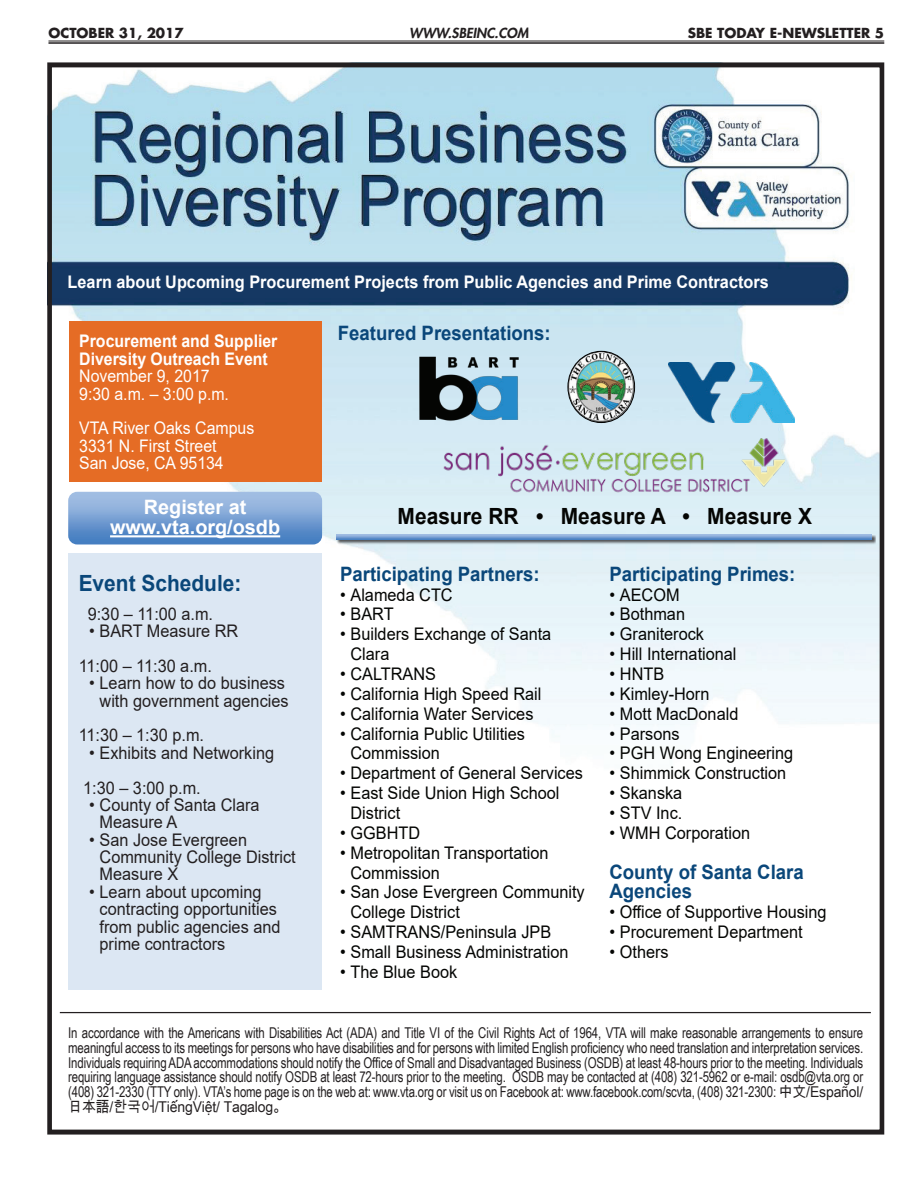
<style>
.page{position:relative;width:918px;height:1188px;background:#fff}
.page>*{position:absolute;margin:0;border:0;box-sizing:border-box;transform-origin:0 0}
.t1{font:700 22.35px "Arial";color:#040503;scale:.94 1}
.t2{font:700 22.35px "Arial";color:#0a477a;scale:.94 1}
.t3{font:700 19.8px/19.8px "Arial";color:#0a477a;scale:.94 1}
.t4{font:700 19.8px/19.8px "Arial";color:#fff;text-align:center}
.t5{font:17.4px/19.8px "Arial";color:#040503;scale:.94 1}
.t6{font:17.4px/17.4px "Arial";color:#231f20;scale:.94 1}
.t7{font:17.4px/17.4px "Arial";color:#fff;scale:.91 1}
.t8{font:700 17.4px "Arial";color:#fff;scale:.94 1}
.t9{font:700 17.4px/17.4px "Arial";color:#fff;scale:.91 1}
.t10{font:14.85px/14.9px "Arial Narrow";letter-spacing:-.01em;color:#231f20;text-align:justify;scale:.94 1}
.t11{font:14.85px "Arial Unicode MS";letter-spacing:-.01em;color:#231f20;scale:.94 1}
.t12{font:700 13.5px "Futura";color:#231f20}
.t13{font:italic 800 13.5px "Futura";color:#231f20}
.s1{font-family:"Arial Unicode MS"}
</style>
<div class="page">
<hr style="left:48px;top:41px;width:836px;height:1px;background:#231f20">
<hr style="left:48px;top:42px;width:836px;height:2px;background:#231f20">
<img style="left:47px;top:62px;width:835px;height:675px">
<div style="left:69px;top:322px;width:253px;height:160px;background:#e56c25"></div>
<hr style="left:60px;top:1012px;width:811px;height:1px;background:#231f20">
<div style="left:337px;top:535px;width:539px;height:10px;background:#231f20;opacity:.75"></div>
<img style="left:336px;top:534px;width:536px;height:5px">
<img style="left:68px;top:492px;width:254px;height:52px">
<hr style="left:110px;top:535px;width:170px;height:2px;background:#fff">
<img style="left:426px;top:430px;width:359px;height:73px">
<img style="left:669px;top:363px;width:125px;height:60px">
<img style="left:568px;top:351px;width:67px;height:72px">
<div style="left:568px;top:351px;width:67px;height:72px;border:1px solid #000;border-radius:50%"></div>
<img style="left:418px;top:354px;width:102px;height:69px">
<div style="left:68px;top:553px;width:254px;height:436px;background:#dce7f3"></div>
<div style="left:47px;top:63px;width:837px;height:1071px;border:5px solid #231f20"></div>
<p class="t12" style="left:48px;top:24px;width:137px">OCTOBER 31, 2017</p>
<p class="t13" style="left:409px;top:24px;width:121px">WWW.SBEINC.COM</p>
<p class="t12" style="left:688px;top:24px;width:198px">SBE TODAY E-NEWSLETTER 5</p>
<p class="t8" style="left:68px;top:270px;width:747px">Learn about Upcoming Procurement Projects from Public Agencies and Prime Contractors</p>
<p class="t9" style="left:79px;top:333px;width:219px">Procurement and Supplier<br>Diversity Outreach Event</p>
<p class="t7" style="left:79px;top:367px;width:166px">November 9, 2017<br>9:30 a.m. – 3:00 p.m.</p>
<p class="t7" style="left:79px;top:419px;width:194px">VTA River Oaks Campus<br>3331 N. First Street<br>San Jose, CA 95134</p>
<h2 class="t4" style="left:110px;top:498px;width:172px">Register at www.vta.org/osdb</h2>
<h1 class="t2" style="left:79px;top:568px;width:175px">Event Schedule:</h1>
<p class="t6" style="left:88px;top:605px;width:135px">9:30 – 11:00 a.m.</p>
<p class="t6" style="left:79px;top:614px;width:171px;line-height:34.8px;text-indent:10px">• BART Measure RR<br>11:00 – 11:30 a.m.</p>
<p class="t6" style="left:89px;top:674px;width:214px;text-align:right">• Learn how to do business with government agencies</p>
<p class="t6" style="left:79px;top:727px;width:135px">11:30 – 1:30 p.m.</p>
<p class="t6" style="left:83px;top:735px;width:205px;line-height:34.8px;text-indent:6px">• Exhibits and Networking<br>1:30 – 3:00 p.m.</p>
<p class="t6" style="left:100px;top:796px;width:172px;text-indent:-10px">• County of Santa Clara<br>Measure A</p>
<p class="t6" style="left:100px;top:831px;width:210px;text-indent:-10px">• San Jose Evergreen<br>Community College District<br>Measure X</p>
<p class="t6" style="left:100px;top:883px;width:194px;text-indent:-10px">• Learn about upcoming contracting opportunities from public agencies and prime contractors</p>
<h2 class="t3" style="left:338px;top:323px;width:228px">Featured Presentations:</h2>
<h1 class="t1" style="left:398px;top:501px;width:442px">Measure RR • Measure A • Measure X</h1>
<h2 class="t3" style="left:340px;top:564px;width:214px">Participating Partners:</h2>
<p class="t5" style="left:340px;top:585px;width:121px">• Alameda CTC</p>
<p class="t5" style="left:340px;top:604px;width:58px">• BART</p>
<p class="t5" style="left:351px;top:624px;width:215px;text-indent:-10px">• Builders Exchange of Santa<br>Clara</p>
<p class="t5" style="left:340px;top:664px;width:104px">• CALTRANS</p>
<p class="t5" style="left:340px;top:684px;width:216px">• California High Speed Rail</p>
<p class="t5" style="left:340px;top:704px;width:207px">• California Water Services</p>
<p class="t5" style="left:351px;top:724px;width:187px;text-indent:-10px">• California Public Utilities<br>Commission</p>
<p class="t5" style="left:340px;top:763px;width:260px">• Department of General Services</p>
<p class="t5" style="left:351px;top:783px;width:224px;text-indent:-10px">• East Side Union High School<br>District</p>
<p class="t5" style="left:340px;top:823px;width:87px">• GGBHTD</p>
<p class="t5" style="left:351px;top:843px;width:212px;text-indent:-10px">• Metropolitan Transportation<br>Commission</p>
<p class="t5" style="left:351px;top:882px;width:251px;text-indent:-10px">• San Jose Evergreen Community<br>College District</p>
<p class="t5" style="left:340px;top:922px;width:226px">• SAMTRANS/Peninsula JPB</p>
<p class="t5" style="left:340px;top:942px;width:245px">• Small Business Administration</p>
<p class="t5" style="left:340px;top:962px;width:126px">• The Blue Book</p>
<h2 class="t3" style="left:609px;top:564px;width:199px">Participating Primes:</h2>
<p class="t5" style="left:609px;top:585px;width:76px">• AECOM</p>
<p class="t5" style="left:609px;top:604px;width:82px">• Bothman</p>
<p class="t5" style="left:609px;top:624px;width:102px">• Graniterock</p>
<p class="t5" style="left:609px;top:644px;width:137px">• Hill International</p>
<p class="t5" style="left:609px;top:664px;width:60px">• HNTB</p>
<p class="t5" style="left:609px;top:684px;width:108px">• Kimley-Horn</p>
<p class="t5" style="left:609px;top:704px;width:139px">• Mott MacDonald</p>
<p class="t5" style="left:609px;top:724px;width:76px">• Parsons</p>
<p class="t5" style="left:609px;top:743px;width:197px">• PGH Wong Engineering</p>
<p class="t5" style="left:609px;top:763px;width:190px">• Shimmick Construction</p>
<p class="t5" style="left:609px;top:783px;width:79px">• Skanska</p>
<p class="t5" style="left:609px;top:803px;width:79px">• STV Inc.</p>
<p class="t5" style="left:609px;top:823px;width:151px">• WMH Corporation</p>
<h2 class="t3" style="left:609px;top:862px;width:208px">County of Santa Clara<br>Agencies</h2>
<p class="t5" style="left:609px;top:902px;width:233px">• Office of Supportive Housing</p>
<p class="t5" style="left:609px;top:922px;width:207px">• Procurement Department</p>
<p class="t5" style="left:609px;top:942px;width:65px">• Others</p>
<p class="t10" style="left:68px;top:1025px;width:847px">In accordance with the Americans with Disabilities Act (ADA) and Title VI of the Civil Rights Act of 1964, VTA will make reasonable arrangements to ensure meaningful access to its meetings for persons who have disabilities and for persons with limited English proficiency who need translation and interpretation services.<br>Individuals requiring ADA accommodations should notify the Office of Small and Disadvantaged Business (OSDB) at least 48-hours prior to the meeting. Individuals requiring language assistance should notify OSDB at least 72-hours prior to the meeting. OSDB may be contacted at (408) 321-5962 or e-mail: osdb@vta.org or (408) 321-2330 (TTY only). VTA’s home page is on the web at: www.vta.org or visit us on Facebook at: www.facebook.com/scvta, (408) 321-2300: <span class="s1">中文/Español/</span></p>
<p class="t11" style="left:68px;top:1096px;width:234px">日本語/한국어/TiếngViệt/ Tagalog。</p>
</div>
